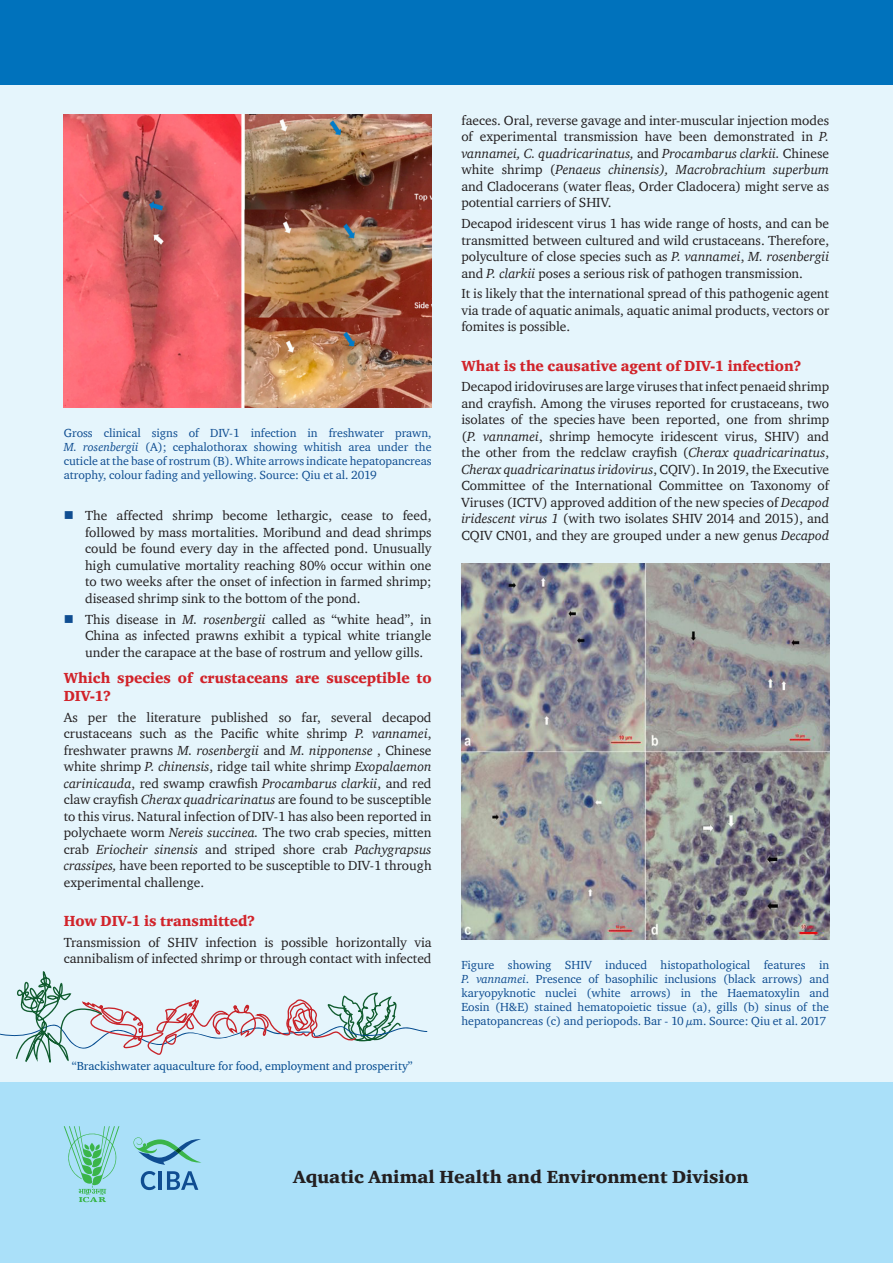
<style>
.page{position:relative;width:893px;height:1263px;background:#fff}
.page>*{position:absolute;margin:0;border:0;box-sizing:border-box;transform-origin:0 0}
.Text{font:18px "Charter ITC Blac";color:#231f20}
.HEAD{font:15px/18px "Charter ITC Blac";color:#d1232a;scale:.95 1}
.Text-2{font:13.5px/16.5px "Charter ITC";color:#231f20;text-align:justify}
.t1{font:12px/13.8px "Charter ITC";color:#0f4d91;text-align:justify}
.t2{font:12px "Charter ITC";color:#01498e}
.s1{font-style:italic}
.s2{color:#0f4d91}
</style>
<div class="page">
<div style="left:0;top:85px;width:893px;height:999px;background:#e5f5fc"></div>
<div style="left:0;top:0;width:893px;height:85px;background:#0072bc"></div>
<div style="left:0;top:1082px;width:893px;height:181px;background:#aae0f9"></div>
<svg style="left:64px;top:1126px;width:55px;height:76px"></svg>
<svg style="left:0;top:971px;width:427px;height:92px"></svg>
<svg style="left:141px;top:1171px;width:15px;height:19px"></svg>
<hr style="left:159px;top:1171px;width:3px;height:19px;background:#0f4d91">
<svg style="left:167px;top:1171px;width:31px;height:19px"></svg>
<svg style="left:134px;top:1137px;width:67px;height:28px"></svg>
<img style="left:64px;top:115px;width:368px;height:292px">
<img style="left:461px;top:563px;width:368px;height:376px">
<p class="t1" style="left:64px;top:426px;width:369px">Gross clinical signs of DIV-1 infection in freshwater prawn, <span class="s1">M. rosenbergii</span> (A); cephalothorax showing whitish area under the cuticle at the base of rostrum (B). White arrows indicate hepatopancreas atrophy, colour fading and yellowing. Source: Qiu et al. 2019</p>
<p class="Text-2" style="left:85px;top:507px;width:348px;text-indent:-21px"><span class="s2">■</span> The affected shrimp become lethargic, cease to feed, followed by mass mortalities. Moribund and dead shrimps could be found every day in the affected pond. Unusually high cumulative mortality reaching 80% occur within one to two weeks after the onset of infection in farmed shrimp; diseased shrimp sink to the bottom of the pond.</p>
<p class="Text-2" style="left:85px;top:610px;width:348px;text-indent:-21px"><span class="s2">■</span> This disease in <span class="s1">M. rosenbergii</span> called as “white head”, in China as infected prawns exhibit a typical white triangle under the carapace at the base of rostrum and yellow gills.</p>
<p class="HEAD" style="left:64px;top:669px;width:389px">Which species of crustaceans are susceptible to<br>DIV-1?</p>
<p class="Text-2" style="left:64px;top:709px;width:369px">As per the literature published so far, several decapod crustaceans such as the Pacific white shrimp <span class="s1">P. vannamei</span>, freshwater prawns <span class="s1">M. rosenbergii</span> and <span class="s1">M. nipponense</span> , Chinese white shrimp <span class="s1">P. chinensis</span>, ridge tail white shrimp <span class="s1">Exopalaemon carinicauda</span>, red swamp crawfish <span class="s1">Procambarus clarkii</span>, and red claw crayfish <span class="s1">Cherax quadricarinatus</span> are found to be susceptible to this virus. Natural infection of DIV-1 has also been reported in polychaete worm <span class="s1">Nereis succinea.</span> The two crab species, mitten crab <span class="s1">Eriocheir sinensis</span> and striped shore crab <span class="s1">Pachygrapsus crassipes,</span> have been reported to be susceptible to DIV-1 through experimental challenge.</p>
<p class="HEAD" style="left:64px;top:912px;width:203px">How DIV-1 is transmitted?</p>
<p class="Text-2" style="left:64px;top:934px;width:369px">Transmission of SHIV infection is possible horizontally via cannibalism of infected shrimp or through contact with infected</p>
<p class="t2" style="left:72px;top:1058px;width:342px">“Brackishwater aquaculture for food, employment and prosperity”</p>
<p class="Text-2" style="left:461px;top:112px;width:369px">faeces. Oral, reverse gavage and inter-muscular injection modes of experimental transmission have been demonstrated in <span class="s1">P. vannamei, C. quadricarinatus,</span> and <span class="s1">Procambarus clarkii.</span> Chinese white shrimp (<span class="s1">Penaeus chinensis), Macrobrachium superbum </span>and Cladocerans (water fleas, Order Cladocera) might serve as potential carriers of SHIV.</p>
<p class="Text-2" style="left:461px;top:215px;width:369px">Decapod iridescent virus 1 has wide range of hosts, and can be transmitted between cultured and wild crustaceans. Therefore, polyculture of close species such as <span class="s1">P. vannamei</span>, <span class="s1">M. rosenbergii </span>and <span class="s1">P. clarkii</span> poses a serious risk of pathogen transmission.</p>
<p class="Text-2" style="left:461px;top:285px;width:369px">It is likely that the international spread of this pathogenic agent via trade of aquatic animals, aquatic animal products, vectors or fomites is possible.</p>
<p class="HEAD" style="left:461px;top:356px;width:359px">What is the causative agent of DIV-1 infection?</p>
<p class="Text-2" style="left:461px;top:378px;width:369px">Decapod iridoviruses are large viruses that infect penaeid shrimp and crayfish. Among the viruses reported for crustaceans, two isolates of the species have been reported, one from shrimp (<span class="s1">P. vannamei</span>, shrimp hemocyte iridescent virus, SHIV) and the other from the redclaw crayfish (<span class="s1">Cherax quadricarinatus</span>, <span class="s1">Cherax quadricarinatus iridovirus</span>, CQIV). In 2019, the Executive Committee of the International Committee on Taxonomy of Viruses (ICTV) approved addition of the new species of <span class="s1">Decapod iridescent virus 1</span> (with two isolates SHIV 2014 and 2015), and CQIV CN01, and they are grouped under a new genus <span class="s1">Decapod</span></p>
<p class="t1" style="left:461px;top:958px;width:369px">Figure showing SHIV induced histopathological features in <span class="s1">P. vannamei</span>. Presence of basophilic inclusions (black arrows) and karyopyknotic nuclei (white arrows) in the Haematoxylin and Eosin (H&amp;E) stained hematopoietic tissue (a), gills (b) sinus of the hepatopancreas (c) and periopods. Bar - 10 μm. Source: Qiu et al. 2017</p>
<p class="Text" style="left:293px;top:1165px;width:457px">Aquatic Animal Health and Environment Division</p>
</div>
